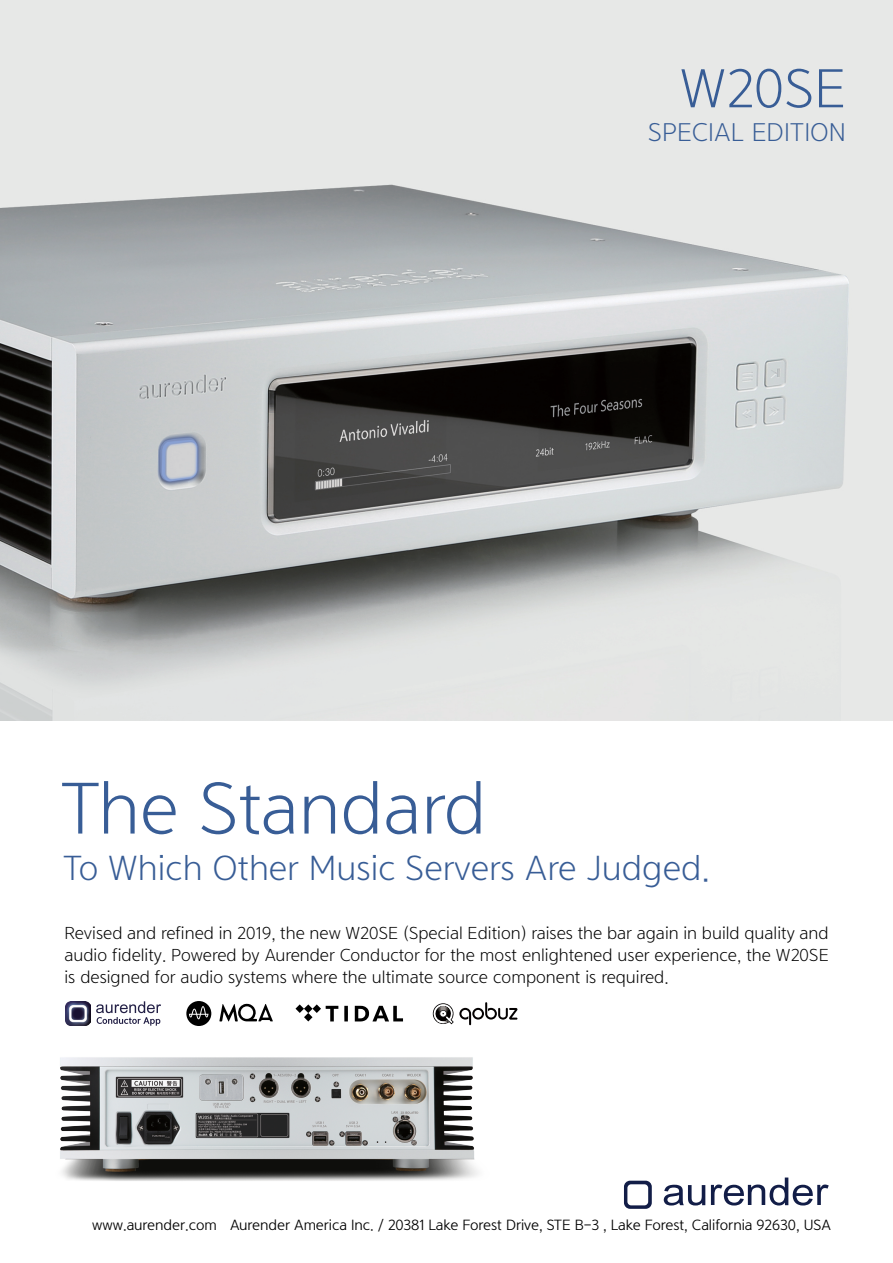
<style>
.page{position:relative;width:893px;height:1263px;background:#fff}
.page>*{position:absolute;margin:0;border:0;box-sizing:border-box;transform-origin:0 0}
.t1{font:71.55px "Yoon Gothic Pro 730";color:#385d96}
.t2{font:53.55px "Yoon Gothic Pro 730";color:#385d96}
.t3{font:34.05px "Yoon Gothic Pro 730";color:#385d96}
.t4{font:25.05px "Yoon Gothic Pro 730";color:#385d96}
.t5{font:16.95px/21.6px "Yoon Gothic Pro 730";color:#000;text-align:justify}
.t6{font:13.95px "Yoon Gothic Pro 740";color:#000}
</style>
<div class="page">
<img style="left:0;top:0;width:893px;height:720px">
<svg style="left:664px;top:1185px;width:41px;height:20px"></svg>
<svg style="left:711px;top:1177px;width:118px;height:28px"></svg>
<svg style="left:624px;top:1181px;width:28px;height:28px"></svg>
<svg style="left:96px;top:1001px;width:65px;height:17px"></svg>
<svg style="left:220px;top:1003px;width:52px;height:15px"></svg>
<svg style="left:186px;top:1001px;width:25px;height:17px"></svg>
<svg style="left:432px;top:1002px;width:85px;height:16px"></svg>
<img style="left:66px;top:1001px;width:24px;height:17px">
<svg style="left:295px;top:1004px;width:43px;height:14px"></svg>
<svg style="left:355px;top:1006px;width:42px;height:12px"></svg>
<svg style="left:344px;top:1006px;width:4px;height:12px"></svg>
<img style="left:60px;top:1018px;width:458px;height:163px">
<h2 class="t2" style="left:680px;top:56px;width:168px">W20SE</h2>
<h3 class="t4" style="left:648px;top:117px;width:199px">SPECIAL EDITION</h3>
<h1 class="t1" style="left:60px;top:765px;width:428px">The Standard</h1>
<h3 class="t3" style="left:63px;top:847px;width:649px">To Which Other Music Servers Are Judged.</h3>
<p class="t5" style="left:64px;top:922px;width:766px">Revised and refined in 2019, the new W20SE (Special Edition) raises the bar again in build quality and audio fidelity. Powered by Aurender Conductor for the most enlightened user experience, the W20SE is designed for audio systems where the ultimate source component is required.</p>
<p class="t6" style="left:92px;top:1216px;width:740px">www.aurender.com Aurender America Inc. / 20381 Lake Forest Drive, STE B-3 , Lake Forest, California 92630, USA</p>
</div>
